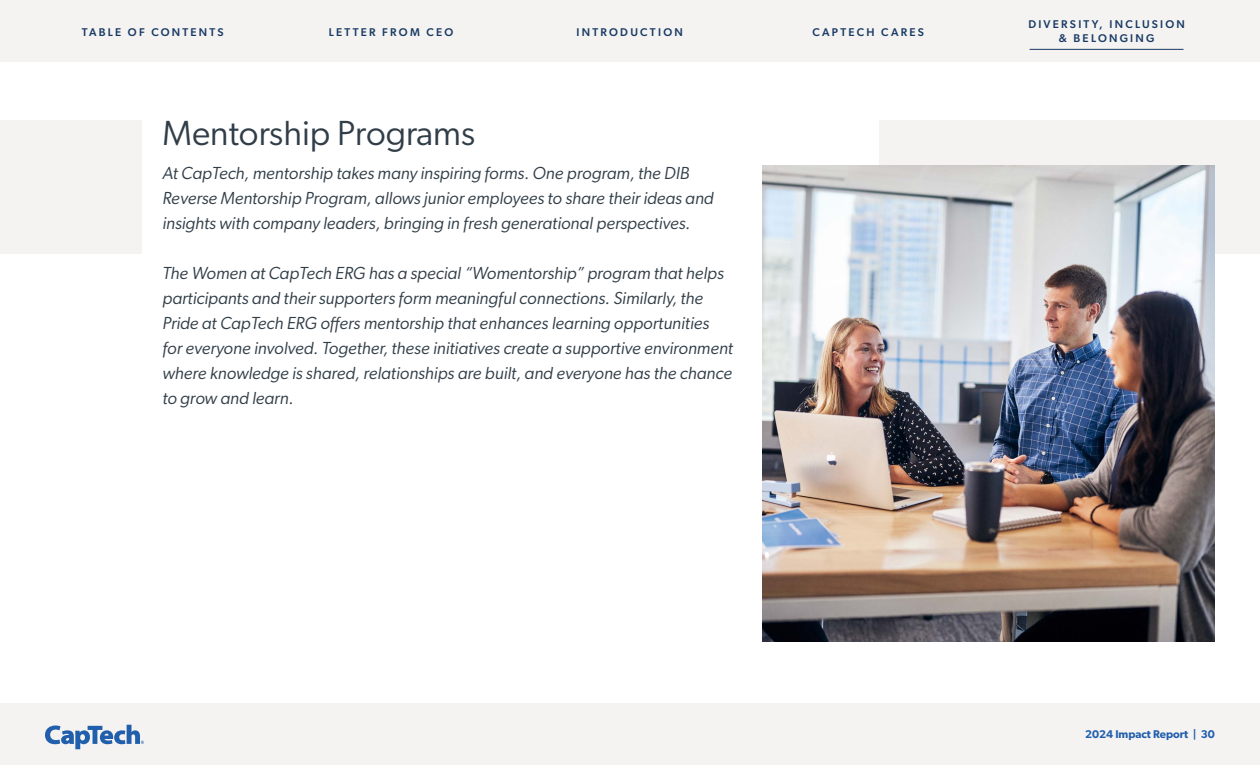
<style>
.page{position:relative;width:1260px;height:765px;background:#fff}
.page>*{position:absolute;margin:0;border:0;box-sizing:border-box;transform-origin:0 0}
.t1{font:35px "Gibson";color:#313e48}
.t2{font:italic 17.5px/25px "Gibson";color:#313e48}
.t3{font:500 11.25px/13.5px "Gibson";letter-spacing:.2em;color:#173963;text-align:center}
.t4{font:600 11.25px "Gibson";color:#215eac}
</style>
<div class="page">
<div style="left:0;top:704px;width:1260px;height:61px;background:#f4f3f2"></div>
<svg style="left:45px;top:725px;width:99px;height:24px"></svg>
<div style="left:0;top:0;width:1260px;height:61px;background:#f4f3f2"></div>
<hr style="left:1030px;top:49px;width:153px;height:1px;background:#173963">
<div style="left:880px;top:120px;width:380px;height:133px;background:#f4f3f2"></div>
<div style="left:0;top:120px;width:142px;height:133px;background:#f4f3f2"></div>
<img style="left:763px;top:165px;width:452px;height:476px">
<p class="t3" style="left:82px;top:25px;width:143px">TABLE OF CONTENTS</p>
<p class="t3" style="left:329px;top:25px;width:126px">LETTER FROM CEO</p>
<p class="t3" style="left:577px;top:25px;width:108px">INTRODUCTION</p>
<p class="t3" style="left:812px;top:25px;width:113px">CAPTECH CARES</p>
<p class="t3" style="left:1028px;top:17px;width:158px">DIVERSITY, INCLUSION &amp; BELONGING</p>
<h1 class="t1" style="left:162px;top:112px;width:314px">Mentorship Programs</h1>
<p class="t2" style="left:162px;top:161px;width:553px">At CapTech, mentorship takes many inspiring forms. One program, the DIB<br>Reverse Mentorship Program, allows junior employees to share their ideas and insights with company leaders, bringing in fresh generational perspectives.</p>
<p class="t2" style="left:162px;top:261px;width:572px">The Women at CapTech ERG has a special “Womentorship” program that helps participants and their supporters form meaningful connections. Similarly, the Pride at CapTech ERG offers mentorship that enhances learning opportunities for everyone involved. Together, these initiatives create a supportive environment where knowledge is shared, relationships are built, and everyone has the chance to grow and learn.</p>
<p class="t4" style="left:1085px;top:727px;width:131px">2024 Impact Report | 30</p>
</div>
